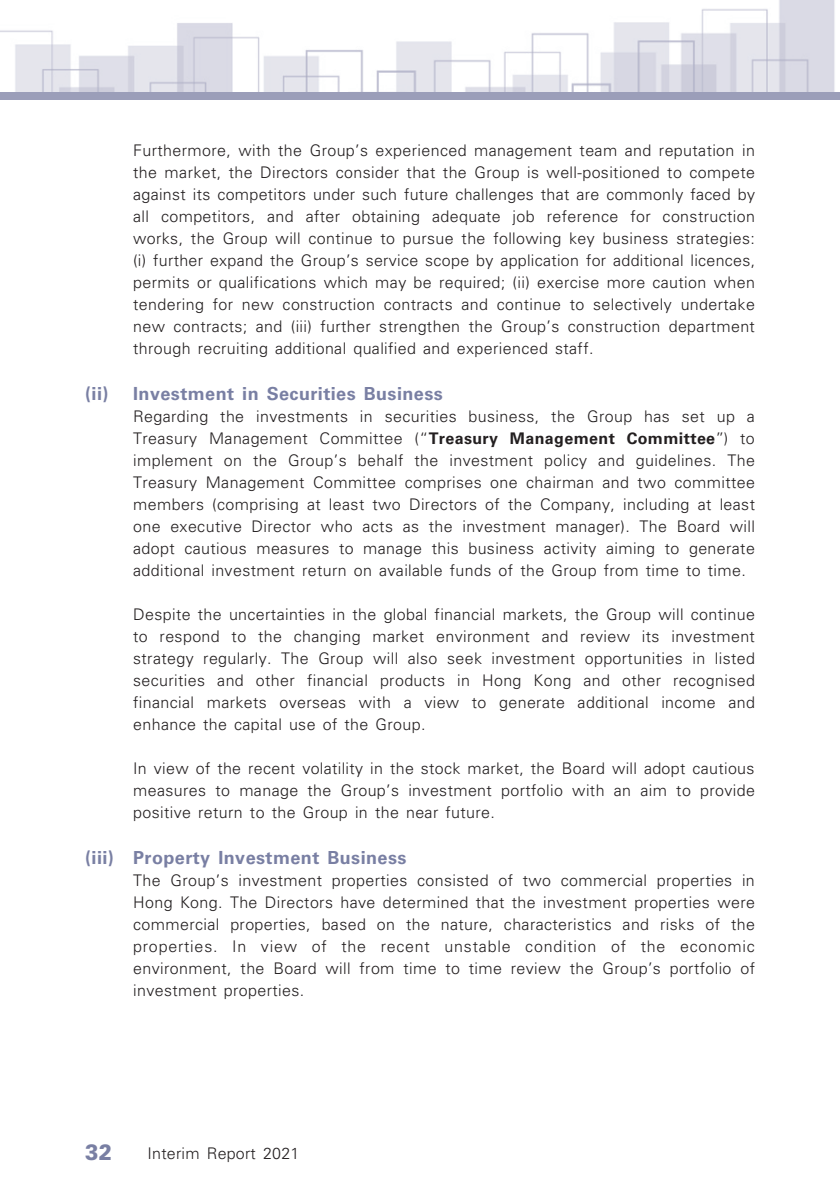
<style>
.page{position:relative;width:840px;height:1191px;background:#fff}
.page>*{position:absolute;margin:0;border:0;box-sizing:border-box;transform-origin:0 0}
.t1{font:900 22px "Univers LT Std";color:#797fa3;scale:.9 1}
._04___H2{font:700 18px "Univers LT Std";letter-spacing:.025em;color:#797fa3}
._12___P2{font:300 16px/22px "Univers LT Std";letter-spacing:.025em;color:#231f20;text-align:justify}
.s1{font-weight:700}
</style>
<div class="page">
<div style="left:0;top:91px;width:838px;height:8px;background:#9b9eb9"></div>
<img style="left:0;top:0;width:835px;height:91px">
<p class="_12___P2" style="left:133px;top:139px;width:623px">Furthermore, with the Group’s experienced management team and reputation in the market, the Directors consider that the Group is well-positioned to compete against its competitors under such future challenges that are commonly faced by all competitors, and after obtaining adequate job reference for construction works, the Group will continue to pursue the following key business strategies: (i) further expand the Group’s service scope by application for additional licences, permits or qualifications which may be required; (ii) exercise more caution when tendering for new construction contracts and continue to selectively undertake new contracts; and (iii) further strengthen the Group’s construction department through recruiting additional qualified and experienced staff.</p>
<p class="_04___H2" style="left:85px;top:383px;width:25px">(ii)</p>
<p class="_04___H2" style="left:133px;top:383px;width:311px">Investment in Securities Business</p>
<p class="_12___P2" style="left:133px;top:405px;width:623px">Regarding the investments in securities business, the Group has set up a Treasury Management Committee (“<span class="s1">Treasury Management Committee</span>”) to implement on the Group’s behalf the investment policy and guidelines. The Treasury Management Committee comprises one chairman and two committee members (comprising at least two Directors of the Company, including at least one executive Director who acts as the investment manager). The Board will adopt cautious measures to manage this business activity aiming to generate additional investment return on available funds of the Group from time to time.</p>
<p class="_12___P2" style="left:133px;top:603px;width:623px">Despite the uncertainties in the global financial markets, the Group will continue to respond to the changing market environment and review its investment strategy regularly. The Group will also seek investment opportunities in listed securities and other financial products in Hong Kong and other recognised financial markets overseas with a view to generate additional income and enhance the capital use of the Group.</p>
<p class="_12___P2" style="left:133px;top:757px;width:623px">In view of the recent volatility in the stock market, the Board will adopt cautious measures to manage the Group’s investment portfolio with an aim to provide positive return to the Group in the near future.</p>
<p class="_04___H2" style="left:85px;top:847px;width:323px">(iii) Property Investment Business</p>
<p class="_12___P2" style="left:133px;top:869px;width:623px">The Group’s investment properties consisted of two commercial properties in Hong Kong. The Directors have determined that the investment properties were commercial properties, based on the nature, characteristics and risks of the properties. In view of the recent unstable condition of the economic environment, the Board will from time to time review the Group’s portfolio of investment properties.</p>
<h1 class="t1" style="left:85px;top:1137px;width:31px">32</h1>
<p class="_12___P2" style="left:147px;top:1142px;width:153px">Interim Report 2021</p>
</div>
